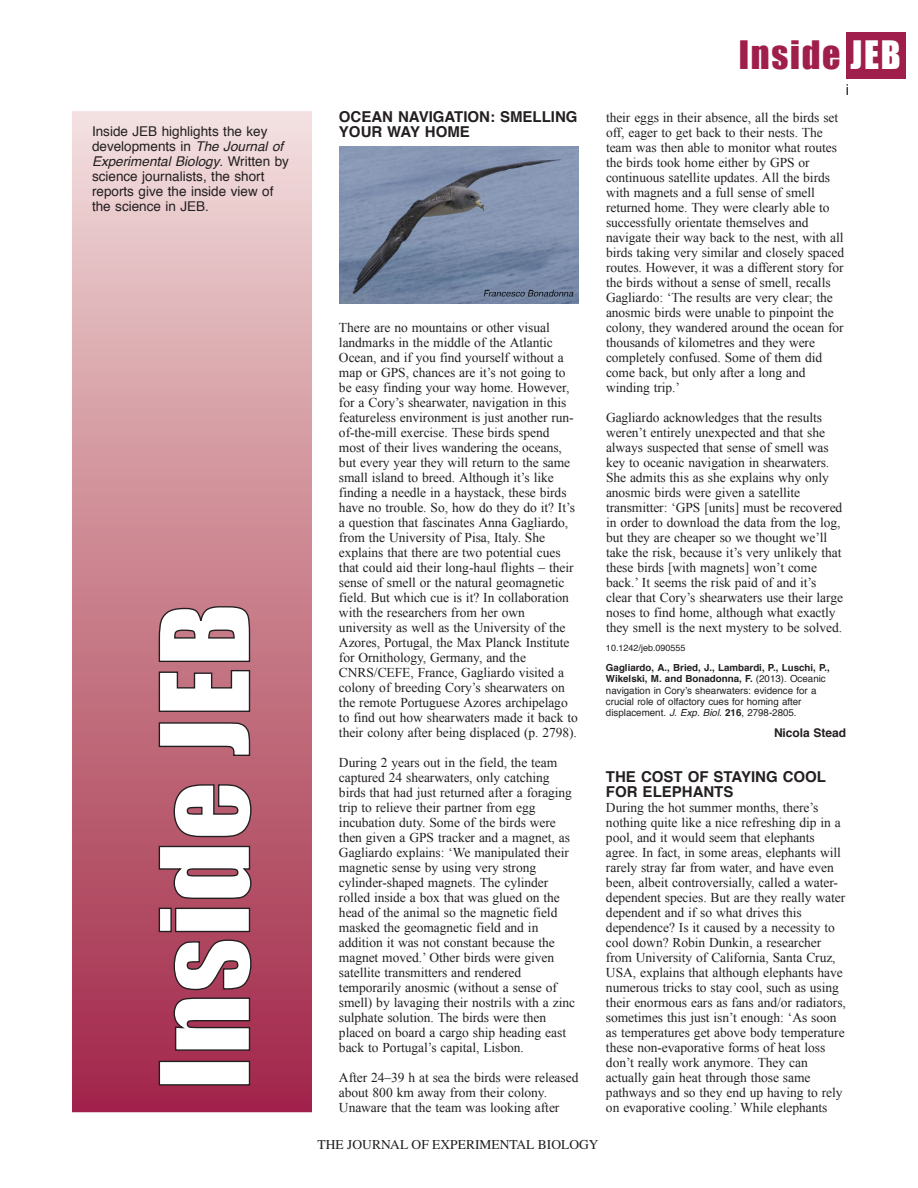
<style>
.page{position:relative;width:918px;height:1188px;background:#fff}
.page>*{position:absolute;margin:0;border:0;box-sizing:border-box;transform-origin:0 0}
.t1{font:114px "Impact";letter-spacing:.025em;color:#fff}
.t2{font:36px "Impact";letter-spacing:.05em;color:#a01e4b}
.t3{font:700 15px/15px "Helvetica";color:#231f20}
.t4{font:15px "Helvetica";color:#231f20}
.t5{font:13.5px/15px "Times New Roman";letter-spacing:-.005em;color:#231f20}
.t6{font:13.5px/15px "Helvetica";color:#231f20}
.t7{font:13.5px "Times";color:#231f20}
.t8{font:700 12px "Helvetica";letter-spacing:-.005em;color:#231f20}
.t9{font:9.75px/11.2px "Helvetica";color:#231f20}
.t10{font:9px "Helvetica";color:#231f20}
.s1{font-style:italic}
.s2{color:#fff}
.s3{font-weight:700}
</style>
<div class="page">
<div style="left:846px;top:32px;width:60px;height:46px;background:#a01e4b"></div>
<div style="left:72px;top:111px;width:240px;height:1001px;background:linear-gradient(to bottom,#f1dcd8,#a02444)"></div>
<img style="left:339px;top:147px;width:240px;height:156px">
<p class="t6" style="left:92px;top:125px;width:199px">Inside JEB highlights the key developments in <span class="s1">The Journal of<br>Experimental Biology</span>. Written by science journalists, the short reports give the inside view of the science in JEB.</p>
<h1 class="t1" style="left:135px;top:1090px;width:488px;rotate:-90deg">Inside JEB</h1>
<p class="t3" style="left:339px;top:111px;width:240px">OCEAN NAVIGATION: SMELLING<br>YOUR WAY HOME</p>
<p class="t5" style="left:339px;top:320px;width:240px">There are no mountains or other visual landmarks in the middle of the Atlantic Ocean, and if you find yourself without a map or GPS, chances are it’s not going to be easy finding your way home. However, for a Cory’s shearwater, navigation in this featureless environment is just another run&shy;of-the-mill exercise. These birds spend most of their lives wandering the oceans, but every year they will return to the same small island to breed. Although it’s like finding a needle in a haystack, these birds have no trouble. So, how do they do it? It’s a question that fascinates Anna Gagliardo, from the University of Pisa, Italy. She explains that there are two potential cues that could aid their long-haul flights – their sense of smell or the natural geomagnetic field. But which cue is it? In collaboration with the researchers from her own university as well as the University of the Azores, Portugal, the Max Planck Institute for Ornithology, Germany, and the CNRS/CEFE, France, Gagliardo visited a colony of breeding Cory’s shearwaters on the remote Portuguese Azores archipelago to find out how shearwaters made it back to their colony after being displaced (p. 2798).</p>
<p class="t5" style="left:339px;top:755px;width:238px">During 2 years out in the field, the team captured 24 shearwaters, only catching birds that had just returned after a foraging trip to relieve their partner from egg incubation duty. Some of the birds were then given a GPS tracker and a magnet, as Gagliardo explains: ‘We manipulated their magnetic sense by using very strong cylinder-shaped magnets. The cylinder rolled inside a box that was glued on the head of the animal so the magnetic field masked the geomagnetic field and in addition it was not constant because the magnet moved.’ Other birds were given satellite transmitters and rendered temporarily anosmic (without a sense of smell) by lavaging their nostrils with a zinc sulphate solution. The birds were then placed on board a cargo ship heading east back to Portugal’s capital, Lisbon.</p>
<p class="t5" style="left:339px;top:1070px;width:241px">After 24–39 h at sea the birds were released about 800 km away from their colony.<br>Unaware that the team was looking after</p>
<h2 class="t2" style="left:739px;top:33px;width:163px">Inside <span class="s2">JEB</span></h2>
<p class="t4" style="left:846px;top:83px;width:5px">i</p>
<p class="t5" style="left:606px;top:110px;width:240px">their eggs in their absence, all the birds set off, eager to get back to their nests. The team was then able to monitor what routes the birds took home either by GPS or continuous satellite updates. All the birds with magnets and a full sense of smell returned home. They were clearly able to successfully orientate themselves and navigate their way back to the nest, with all birds taking very similar and closely spaced routes. However, it was a different story for the birds without a sense of smell, recalls Gagliardo: ‘The results are very clear; the anosmic birds were unable to pinpoint the colony, they wandered around the ocean for thousands of kilometres and they were completely confused. Some of them did come back, but only after a long and winding trip.’</p>
<p class="t5" style="left:606px;top:410px;width:239px">Gagliardo acknowledges that the results weren’t entirely unexpected and that she always suspected that sense of smell was key to oceanic navigation in shearwaters.<br>She admits this as she explains why only anosmic birds were given a satellite transmitter: ‘GPS [units] must be recovered in order to download the data from the log, but they are cheaper so we thought we’ll take the risk, because it’s very unlikely that these birds [with magnets] won’t come back.’ It seems the risk paid of and it’s clear that Cory’s shearwaters use their large noses to find home, although what exactly they smell is the next mystery to be solved.</p>
<p class="t10" style="left:606px;top:644px;width:81px">10.1242/jeb.090555</p>
<p class="t9" style="left:606px;top:663px;width:225px"><span class="s3">Gagliardo, A., Bried, J., Lambardi, P., Luschi, P., Wikelski, M. and Bonadonna, F.</span> (2013). Oceanic navigation in Coryʼs shearwaters: evidence for a crucial role of olfactory cues for homing after displacement. <span class="s1">J. Exp. Biol.</span> <span class="s3">216</span>, 2798-2805.</p>
<p class="t8" style="left:774px;top:728px;width:73px">Nicola Stead</p>
<p class="t3" style="left:606px;top:771px;width:222px">THE COST OF STAYING COOL<br>FOR ELEPHANTS</p>
<p class="t5" style="left:606px;top:800px;width:241px">During the hot summer months, there’s nothing quite like a nice refreshing dip in a pool, and it would seem that elephants agree. In fact, in some areas, elephants will rarely stray far from water, and have even been, albeit controversially, called a water&shy;dependent species. But are they really water dependent and if so what drives this dependence? Is it caused by a necessity to cool down? Robin Dunkin, a researcher from University of California, Santa Cruz, USA, explains that although elephants have numerous tricks to stay cool, such as using their enormous ears as fans and/or radiators, sometimes this just isn’t enough: ‘As soon as temperatures get above body temperature these non-evaporative forms of heat loss don’t really work anymore. They can actually gain heat through those same pathways and so they end up having to rely on evaporative cooling.’ While elephants</p>
<p class="t7" style="left:318px;top:1137px;width:282px">THE JOURNAL OF EXPERIMENTAL BIOLOGY</p>
</div>
